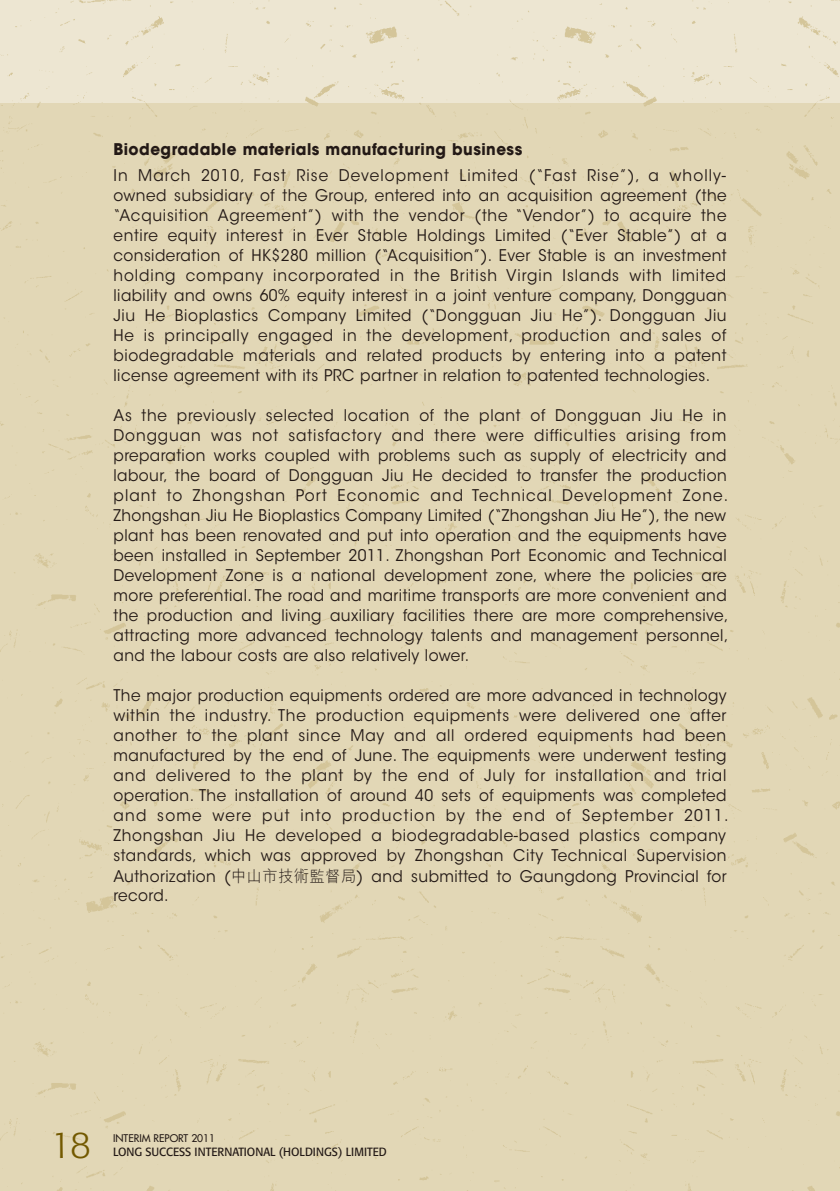
<style>
.page{position:relative;width:840px;height:1191px;background:#fff}
.page>*{position:absolute;margin:0;border:0;box-sizing:border-box;transform-origin:0 0}
.t1{font:300 37px "Formata";color:#735900}
.t2{font:16px/20px "ITC Avant Garde Std";letter-spacing:.03em;color:#231916;scale:.95 1}
.t3{font:700 16px "ITC Avant Garde Std";letter-spacing:.03em;color:#231916;scale:.95 1}
.t4{font:11.8px "Formata";color:#231916;scale:.95 1}
.t5{font:500 10.4px "Futura Std";color:#231916}
.s1{font-family:"M Hei HK";font-weight:300}
</style>
<div class="page">
<img style="left:0;top:0;width:839px;height:1191px">
<p class="t3" style="left:113px;top:139px;width:431px">Biodegradable materials manufacturing business</p>
<p class="t2" style="left:113px;top:165px;width:646px;text-align:justify">In March 2010, Fast Rise Development Limited (“Fast Rise”), a wholly&shy;owned subsidiary of the Group, entered into an acquisition agreement (the “Acquisition Agreement”) with the vendor (the “Vendor”) to acquire the entire equity interest in Ever Stable Holdings Limited (“Ever Stable”) at a consideration of HK$280 million (“Acquisition”). Ever Stable is an investment holding company incorporated in the British Virgin Islands with limited liability and owns 60% equity interest in a joint venture company, Dongguan Jiu He Bioplastics Company Limited (“Dongguan Jiu He”). Dongguan Jiu He is principally engaged in the development, production and sales of biodegradable materials and related products by entering into a patent license agreement with its PRC partner in relation to patented technologies.</p>
<p class="t2" style="left:113px;top:405px;width:648px">As the previously selected location of the plant of Dongguan Jiu He in Dongguan was not satisfactory and there were difficulties arising from preparation works coupled with problems such as supply of electricity and labour, the board of Dongguan Jiu He decided to transfer the production plant to Zhongshan Port Economic and Technical Development Zone.<br>Zhongshan Jiu He Bioplastics Company Limited (“Zhongshan Jiu He”), the new plant has been renovated and put into operation and the equipments have been installed in September 2011. Zhongshan Port Economic and Technical Development Zone is a national development zone, where the policies are more preferential. The road and maritime transports are more convenient and the production and living auxiliary facilities there are more comprehensive, attracting more advanced technology talents and management personnel, and the labour costs are also relatively lower.</p>
<p class="t2" style="left:113px;top:685px;width:648px">The major production equipments ordered are more advanced in technology within the industry. The production equipments were delivered one after another to the plant since May and all ordered equipments had been manufactured by the end of June. The equipments were underwent testing and delivered to the plant by the end of July for installation and trial operation. The installation of around 40 sets of equipments was completed and some were put into production by the end of September 2011.<br>Zhongshan Jiu He developed a biodegradable-based plastics company standards, which was approved by Zhongshan City Technical Supervision Authorization (<span class="s1">中山市技術監督局</span>) and submitted to Gaungdong Provincial for</p>
<p class="t2" style="left:113px;top:885px;width:60px">record.</p>
<h1 class="t1" style="left:50px;top:1123px;width:43px">18</h1>
<p class="t5" style="left:113px;top:1131px;width:104px">INTERIM REPORT 2011</p>
<p class="t4" style="left:113px;top:1144px;width:289px">LONG SUCCESS INTERNATIONAL (HOLDINGS) LIMITED</p>
</div>
